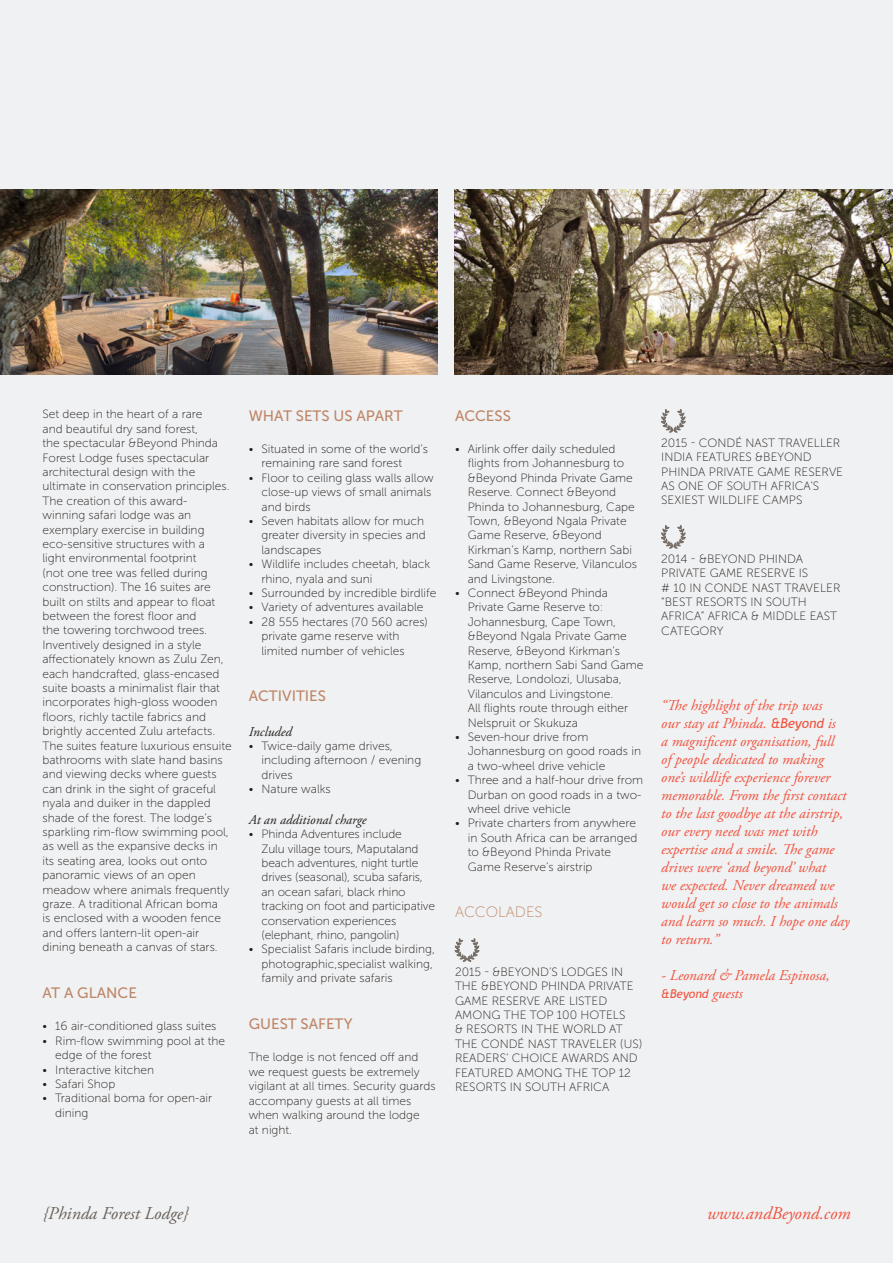
<style>
.page{position:relative;width:893px;height:1263px;background:#f0f1f2}
.page>*{position:absolute;margin:0;border:0;box-sizing:border-box;transform-origin:0 0}
.t1{font:italic 18px "Adobe Garamond Pro";color:#686059}
.t2{font:italic 18px "Adobe Garamond Pro";color:#f0523e}
.t3{font:italic 15px/18px "Adobe Garamond Pro";color:#f0523e}
.t4{font:15px "Museo Sans 500";color:#be8668}
.t5{font:15px "Museo Sans 100";color:#be8668}
.t6{font:italic 13.5px "Adobe Garamond Pro";color:#231f20}
.t7{font:12px/14.4px "Museo Sans 100";color:#231f20}
.t8{font:italic 12px "Trebuchet MS";color:#f0523e}
.s1{font-family:"Trebuchet MS";font-size:13.5px}
.s2{font-family:"Adobe Garamond Pro";font-size:15px}
</style>
<div class="page">
<img style="left:0;top:189px;width:438px;height:185px">
<img style="left:454px;top:189px;width:439px;height:185px">
<svg style="left:454px;top:939px;width:26px;height:23px"></svg>
<svg style="left:661px;top:409px;width:25px;height:24px"></svg>
<svg style="left:661px;top:525px;width:25px;height:24px"></svg>
<p class="t7" style="left:43px;top:407px;width:191px">Set deep in the heart of a rare<br>and beautiful dry sand forest,<br>the spectacular &amp;Beyond Phinda<br>Forest Lodge fuses spectacular architectural design with the ultimate in conservation principles.<br>The creation of this award&shy;winning safari lodge was an exemplary exercise in building eco-sensitive structures with a<br>light environmental footprint<br>(not one tree was felled during construction). The 16 suites are built on stilts and appear to float between the forest floor and<br>the towering torchwood trees.<br>Inventively designed in a style affectionately known as Zulu Zen, each handcrafted, glass-encased suite boasts a minimalist flair that incorporates high-gloss wooden floors, richly tactile fabrics and brightly accented Zulu artefacts.<br>The suites feature luxurious ensuite bathrooms with slate hand basins and viewing decks where guests can drink in the sight of graceful nyala and duiker in the dappled shade of the forest. The lodge’s sparkling rim-flow swimming pool, as well as the expansive decks in its seating area, looks out onto panoramic views of an open meadow where animals frequently graze. A traditional African boma<br>is enclosed with a wooden fence and offers lantern-lit open-air dining beneath a canvas of stars.</p>
<p class="t4" style="left:43px;top:985px;width:96px">AT A GLANCE</p>
<p class="t7" style="left:43px;top:1019px;width:176px">• 16 air-conditioned glass suites</p>
<p class="t7" style="left:55px;top:1034px;width:171px;text-indent:-13px">• Rim-flow swimming pool at the edge of the forest</p>
<p class="t7" style="left:43px;top:1062px;width:113px">• Interactive kitchen</p>
<p class="t7" style="left:43px;top:1077px;width:74px">• Safari Shop</p>
<p class="t7" style="left:55px;top:1091px;width:158px;text-indent:-13px">• Traditional boma for open-air dining</p>
<p class="t4" style="left:249px;top:407px;width:155px">WHAT SETS US APART</p>
<p class="t7" style="left:261px;top:442px;width:168px;text-indent:-13px">• Situated in some of the world’s remaining rare sand forest</p>
<p class="t7" style="left:261px;top:471px;width:174px;text-indent:-13px">• Floor to ceiling glass walls allow close-up views of small animals and birds</p>
<p class="t7" style="left:261px;top:514px;width:166px;text-indent:-13px">• Seven habitats allow for much greater diversity in species and landscapes</p>
<p class="t7" style="left:261px;top:557px;width:170px;text-indent:-13px">• Wildlife includes cheetah, black rhino, nyala and suni</p>
<p class="t7" style="left:249px;top:586px;width:189px">• Surrounded by incredible birdlife</p>
<p class="t7" style="left:249px;top:600px;width:176px">• Variety of adventures available</p>
<p class="t7" style="left:261px;top:615px;width:168px;text-indent:-13px">• 28 555 hectares (70 560 acres) private game reserve with limited number of vehicles</p>
<p class="t4" style="left:249px;top:688px;width:79px">ACTIVITIES</p>
<p class="t6" style="left:249px;top:723px;width:45px">Included</p>
<p class="t7" style="left:261px;top:739px;width:161px;text-indent:-13px">• Twice-daily game drives, including afternoon / evening drives</p>
<p class="t7" style="left:249px;top:782px;width:83px">• Nature walks</p>
<p class="t6" style="left:249px;top:811px;width:119px">At an additional charge</p>
<p class="t7" style="left:261px;top:827px;width:175px;text-indent:-13px">• Phinda Adventures include<br>Zulu village tours, Maputaland beach adventures, night turtle drives (seasonal), scuba safaris, an ocean safari, black rhino tracking on foot and participative conservation experiences (elephant, rhino, pangolin)</p>
<p class="t7" style="left:261px;top:942px;width:175px;text-indent:-13px">• Specialist Safaris include birding, photographic,specialist walking, family and private safaris</p>
<p class="t4" style="left:249px;top:1016px;width:105px">GUEST SAFETY</p>
<p class="t7" style="left:249px;top:1050px;width:188px">The lodge is not fenced off and we request guests be extremely vigilant at all times. Security guards accompany guests at all times when walking around the lodge<br>at night.</p>
<p class="t4" style="left:455px;top:407px;width:57px">ACCESS</p>
<p class="t7" style="left:468px;top:442px;width:171px;text-indent:-13px">• Airlink offer daily scheduled flights from Johannesburg to &amp;Beyond Phinda Private Game<br>Reserve. Connect &amp;Beyond<br>Phinda to Johannesburg, Cape<br>Town, &amp;Beyond Ngala Private<br>Game Reserve, &amp;Beyond<br>Kirkman’s Kamp, northern Sabi<br>Sand Game Reserve, Vilanculos and Livingstone.</p>
<p class="t7" style="left:468px;top:586px;width:177px;text-indent:-13px">• Connect &amp;Beyond Phinda<br>Private Game Reserve to:<br>Johannesburg, Cape Town, &amp;Beyond Ngala Private Game<br>Reserve, &amp;Beyond Kirkman’s<br>Kamp, northern Sabi Sand Game<br>Reserve, Londolozi, Ulusaba,<br>Vilanculos and Livingstone.<br>All flights route through either<br>Nelspruit or Skukuza</p>
<p class="t7" style="left:468px;top:730px;width:175px;text-indent:-13px">• Seven-hour drive from<br>Johannesburg on good roads in a two-wheel drive vehicle</p>
<p class="t7" style="left:468px;top:773px;width:177px;text-indent:-13px">• Three and a half-hour drive from<br>Durban on good roads in a two&shy;wheel drive vehicle</p>
<p class="t7" style="left:468px;top:816px;width:171px;text-indent:-13px">• Private charters from anywhere in South Africa can be arranged to &amp;Beyond Phinda Private<br>Game Reserve’s airstrip</p>
<p class="t5" style="left:455px;top:904px;width:89px">ACCOLADES</p>
<p class="t7" style="left:455px;top:965px;width:189px">2015 - &amp;BEYOND’S LODGES IN<br>THE &amp;BEYOND PHINDA PRIVATE<br>GAME RESERVE ARE LISTED<br>AMONG THE TOP 100 HOTELS<br>&amp; RESORTS IN THE WORLD AT<br>THE CONDÉ NAST TRAVELER (US)<br>READERS’ CHOICE AWARDS AND<br>FEATURED AMONG THE TOP 12<br>RESORTS IN SOUTH AFRICA</p>
<p class="t7" style="left:661px;top:435px;width:183px">2015 - CONDÉ NAST TRAVELLER<br>INDIA FEATURES &amp;BEYOND<br>PHINDA PRIVATE GAME RESERVE<br>AS ONE OF SOUTH AFRICA’S<br>SEXIEST WILDLIFE CAMPS</p>
<p class="t7" style="left:661px;top:551px;width:181px">2014 - &amp;BEYOND PHINDA<br>PRIVATE GAME RESERVE IS<br># 10 IN CONDE NAST TRAVELER “BEST RESORTS IN SOUTH<br>AFRICA” AFRICA &amp; MIDDLE EAST<br>CATEGORY</p>
<p class="t3" style="left:661px;top:697px;width:190px">“The highlight of the trip was<br>our stay at Phinda. <span class="s1">&amp;Beyond</span> is<br>a magnificent organisation, full<br>of people dedicated to making one’s wildlife experience forever memorable. From the first contact to the last goodbye at the airstrip, our every need was met with expertise and a smile. The game drives were ‘and beyond’ what<br>we expected. Never dreamed we would get so close to the animals and learn so much. I hope one day to return.”</p>
<p class="t3" style="left:661px;top:967px;width:170px">- Leonard &amp; Pamela Espinosa,</p>
<p class="t8" style="left:661px;top:987px;width:83px">&amp;Beyond <span class="s2">guests</span></p>
<p class="t1" style="left:43px;top:1202px;width:148px">{Phinda Forest Lodge}</p>
<p class="t2" style="left:707px;top:1202px;width:145px">www.andBeyond.com</p>
</div>
